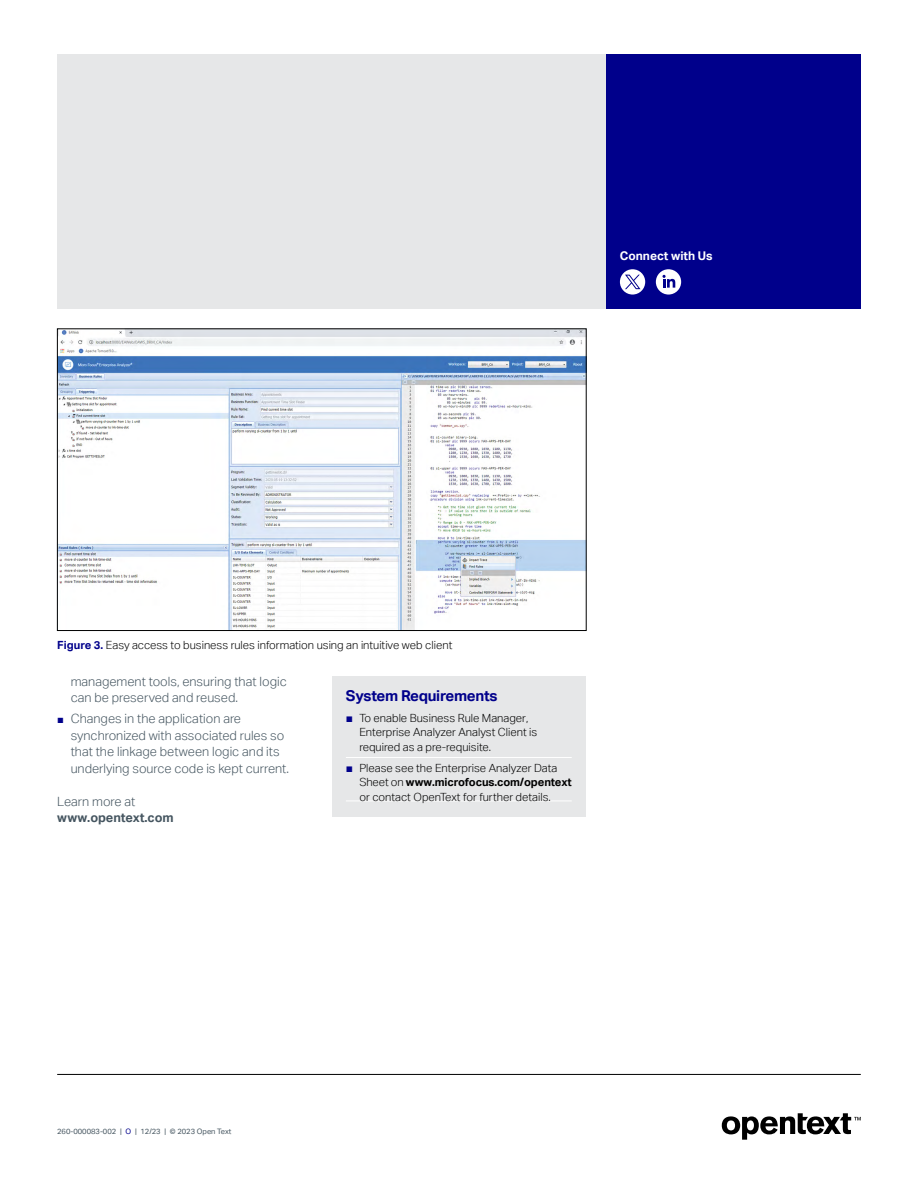
<style>
.page{position:relative;width:918px;height:1188px;background:#fff}
.page>*{position:absolute;margin:0;border:0;box-sizing:border-box;transform-origin:0 0}
.t1{font:700 15px "Aktiv Grotesk";letter-spacing:-.02em;color:#00008b}
.t2{font:300 12.75px/16.5px "Aktiv Grotesk";color:#455560}
.t3{font:700 12.75px/16.5px "Aktiv Grotesk";letter-spacing:-.005em;color:#455560}
.t4{font:700 12px "Aktiv Grotesk";color:#fff}
.t5{font:300 11.25px/14.2px "Aktiv Grotesk";color:#000}
.t6{font:7.5px "Aktiv Grotesk";color:#455560}
.s1{font-weight:700;color:#00008b}
.s2{font-family:"Arial";font-weight:400;font-size:11.25px;color:#00008b}
.s3{font-weight:300}
.s4{font-family:"Arial";font-weight:400;font-size:12px;color:#00008b}
.s5{font-weight:700}
.s6{color:#00008b}
</style>
<div class="page">
<img style="left:59px;top:331px;width:525px;height:298px">
<div style="left:57px;top:329px;width:529px;height:302px;border:1px solid #000"></div>
<div style="left:332px;top:676px;width:254px;height:141px;background:#e6e7e8"></div>
<hr style="left:346px;top:757px;width:226px;height:1px;background:#fff">
<hr style="left:346px;top:801px;width:226px;height:1px;background:#fff">
<div style="left:57px;top:54px;width:550px;height:254px;background:#e6e7e8"></div>
<div style="left:606px;top:54px;width:255px;height:254px;background:#00008b"></div>
<svg style="left:620px;top:269px;width:25px;height:26px"></svg>
<svg style="left:625px;top:275px;width:16px;height:14px"></svg>
<div style="left:656px;top:269px;width:25px;height:26px;background:#fff;border-radius:50%"></div>
<svg style="left:663px;top:275px;width:12px;height:13px"></svg>
<hr style="left:57px;top:1074px;width:804px;height:1px;background:#000">
<svg style="left:722px;top:1113px;width:139px;height:27px"></svg>
<p class="t4" style="left:620px;top:248px;width:94px">Connect with Us</p>
<p class="t5" style="left:57px;top:638px;width:397px"><span class="s1">Figure 3.</span> Easy access to business rules information using an intuitive web client</p>
<p class="t2" style="left:71px;top:673px;width:218px">management tools, ensuring that logic can be preserved and reused.</p>
<p class="t2" style="left:71px;top:710px;width:220px;text-indent:-14px"><span class="s2">■</span> Changes in the application are synchronized with associated rules so that the linkage between logic and its underlying source code is kept current.</p>
<p class="t3" style="left:57px;top:793px;width:118px"><span class="s3">Learn more at </span>www.opentext.com</p>
<p class="t1" style="left:346px;top:686px;width:153px">System Requirements</p>
<p class="t5" style="left:359px;top:711px;width:180px;text-indent:-14px"><span class="s4">■</span> To enable Business Rule Manager,<br>Enterprise Analyzer Analyst Client is required as a pre-requisite.</p>
<p class="t5" style="left:359px;top:761px;width:214px;text-indent:-14px"><span class="s4">■</span> Please see the Enterprise Analyzer Data<br>Sheet on <span class="s5">www.microfocus.com/opentext </span>or contact OpenText for further details.</p>
<p class="t6" style="left:57px;top:1127px;width:176px">260-000083-002 | <span class="s6">O</span> | 12/23 | © 2023 Open Text</p>
</div>
